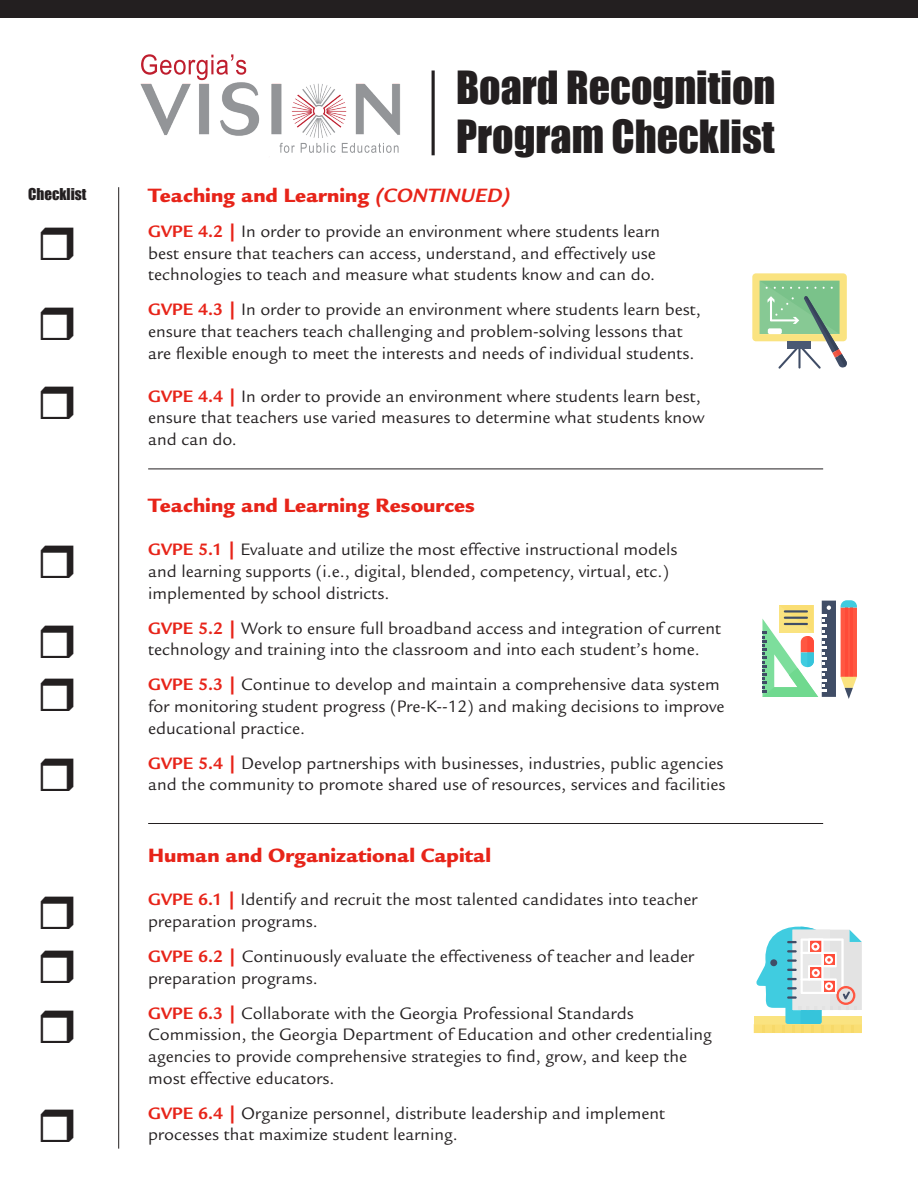
<style>
.page{position:relative;width:918px;height:1188px;background:#fff}
.page>*{position:absolute;margin:0;border:0;box-sizing:border-box;transform-origin:0 0}
.t1{font:42px/49.5px "Impact";color:#231f20}
.t2{font:900 21px "Legacy Sans";color:#e72419}
.t3{font:18px/21.6px "Legacy Sans";color:#231f20}
.t4{font:15px "Impact";color:#231f20}
.s1{font-weight:700;font-style:italic}
.s2{font-weight:700;color:#e72419}
</style>
<div class="page">
<div style="left:0;top:0;width:918px;height:18px;background:#231f20"></div>
<hr style="left:118px;top:187px;width:1px;height:962px;background:#231f20">
<hr style="left:148px;top:469px;width:675px;height:1px;background:#231f20">
<hr style="left:148px;top:823px;width:675px;height:1px;background:#231f20">
<svg style="left:752px;top:273px;width:95px;height:96px"></svg>
<svg style="left:762px;top:600px;width:95px;height:99px"></svg>
<svg style="left:754px;top:927px;width:108px;height:106px"></svg>
<img style="left:140px;top:54px;width:260px;height:103px">
<hr style="left:432px;top:71px;width:3px;height:84px;background:#231f20">
<p class="t4" style="left:28px;top:183px;width:60px">Checklist</p>
<p class="t1" style="left:456px;top:61px;width:321px">Board Recognition<br>Program Checklist</p>
<p class="t2" style="left:148px;top:183px;width:364px">Teaching and Learning <span class="s1">(CONTINUED)</span></p>
<p class="t3" style="left:148px;top:221px;width:514px"><span class="s2">GVPE 4.2 |</span> In order to provide an environment where students learn best ensure that teachers can access, understand, and effectively use technologies to teach and measure what students know and can do.</p>
<p class="t3" style="left:148px;top:299px;width:554px"><span class="s2">GVPE 4.3 |</span> In order to provide an environment where students learn best, ensure that teachers teach challenging and problem-solving lessons that are flexible enough to meet the interests and needs of individual students.</p>
<p class="t3" style="left:148px;top:386px;width:558px"><span class="s2">GVPE 4.4 |</span> In order to provide an environment where students learn best, ensure that teachers use varied measures to determine what students know and can do.</p>
<p class="t2" style="left:148px;top:493px;width:328px">Teaching and Learning Resources</p>
<p class="t3" style="left:148px;top:539px;width:531px"><span class="s2">GVPE 5.1 |</span> Evaluate and utilize the most effective instructional models and learning supports (i.e., digital, blended, competency, virtual, etc.) implemented by school districts.</p>
<p class="t3" style="left:148px;top:617px;width:574px"><span class="s2">GVPE 5.2 |</span> Work to ensure full broadband access and integration of current technology and training into the classroom and into each student’s home.</p>
<p class="t3" style="left:148px;top:674px;width:578px"><span class="s2">GVPE 5.3 |</span> Continue to develop and maintain a comprehensive data system for monitoring student progress (Pre-K--12) and making decisions to improve educational practice.</p>
<p class="t3" style="left:148px;top:752px;width:579px"><span class="s2">GVPE 5.4 |</span> Develop partnerships with businesses, industries, public agencies and the community to promote shared use of resources, services and facilities</p>
<p class="t2" style="left:148px;top:843px;width:344px">Human and Organizational Capital</p>
<p class="t3" style="left:148px;top:889px;width:551px"><span class="s2">GVPE 6.1 |</span> Identify and recruit the most talented candidates into teacher preparation programs.</p>
<p class="t3" style="left:148px;top:946px;width:548px"><span class="s2">GVPE 6.2 |</span> Continuously evaluate the effectiveness of teacher and leader preparation programs.</p>
<p class="t3" style="left:148px;top:1003px;width:565px"><span class="s2">GVPE 6.3 |</span> Collaborate with the Georgia Professional Standards Commission, the Georgia Department of Education and other credentialing agencies to provide comprehensive strategies to find, grow, and keep the most effective educators.</p>
<p class="t3" style="left:148px;top:1102px;width:518px"><span class="s2">GVPE 6.4 |</span> Organize personnel, distribute leadership and implement processes that maximize student learning.</p>
</div>
